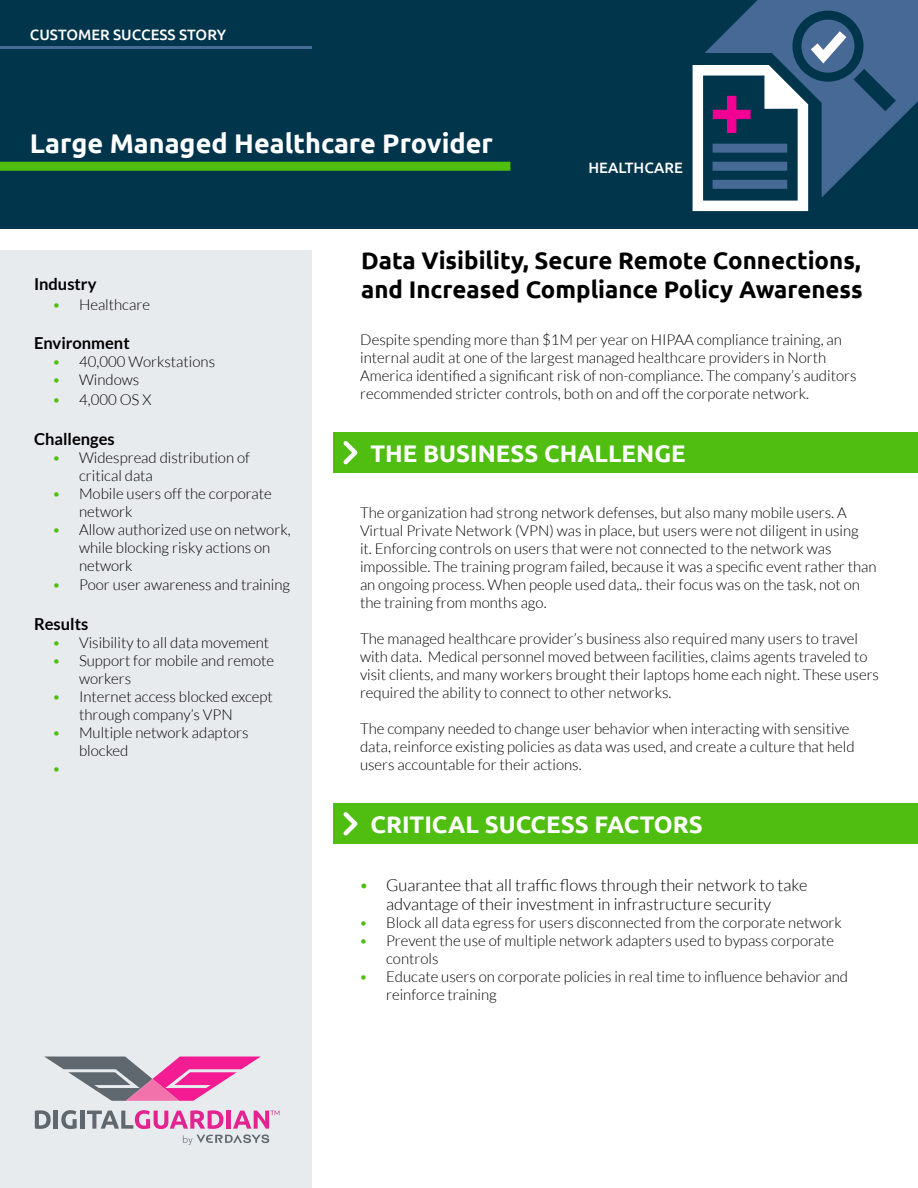
<style>
.page{position:relative;width:918px;height:1188px;background:#fff}
.page>*{position:absolute;margin:0;border:0;box-sizing:border-box;transform-origin:0 0}
.t1{font:700 27px "Ubuntu";color:#fff}
.t2{font:700 24px/29.4px "Ubuntu";color:#000}
.t3{font:700 24px "Ubuntu";color:#fff}
.t4{font:300 16.5px/19.8px "Lato";color:#000;text-align:center}
.t5{font:700 16.5px "Lato";color:#000}
.t6{font:300 15px/18px "Lato";color:#000}
.t7{font:500 15px "Ubuntu";color:#fff}
.t8{font:300 15px "Lato";color:#50be10}
.s1{color:#50be10}
</style>
<div class="page">
<div style="left:0;top:0;width:918px;height:229px;background:#00354b"></div>
<div style="left:333px;top:432px;width:585px;height:41px;background:#50be10"></div>
<div style="left:0;top:250px;width:311px;height:938px;background:#e8ebee"></div>
<svg style="left:343px;top:441px;width:15px;height:24px"></svg>
<hr style="left:0;top:46px;width:311px;height:3px;background:#466996">
<svg style="left:693px;top:0;width:225px;height:211px"></svg>
<div style="left:0;top:162px;width:510px;height:9px;background:#50be10"></div>
<svg style="left:35px;top:1110px;width:16px;height:19px"></svg>
<hr style="left:54px;top:1111px;width:4px;height:18px;background:#5f676f">
<svg style="left:61px;top:1110px;width:16px;height:19px"></svg>
<hr style="left:80px;top:1111px;width:4px;height:18px;background:#5f676f">
<svg style="left:87px;top:1110px;width:192px;height:35px"></svg>
<svg style="left:45px;top:1057px;width:215px;height:44px"></svg>
<div style="left:333px;top:804px;width:585px;height:40px;background:#50be10"></div>
<svg style="left:343px;top:812px;width:15px;height:24px"></svg>
<img style="left:713px;top:96px;width:38px;height:37px">
<p class="t7" style="left:30px;top:25px;width:198px">CUSTOMER SUCCESS STORY</p>
<h1 class="t1" style="left:30px;top:127px;width:465px">Large Managed Healthcare Provider</h1>
<p class="t7" style="left:588px;top:158px;width:96px">HEALTHCARE</p>
<p class="t5" style="left:34px;top:274px;width:64px">Industry</p>
<p class="t6" style="left:52px;top:295px;width:100px"><span class="s1">•</span> Healthcare</p>
<p class="t5" style="left:34px;top:334px;width:97px">Environment</p>
<p class="t6" style="left:52px;top:353px;width:165px"><span class="s1">•</span> 40,000 Workstations</p>
<p class="t6" style="left:52px;top:371px;width:89px"><span class="s1">•</span> Windows</p>
<p class="t6" style="left:52px;top:391px;width:101px"><span class="s1">•</span> 4,000 OS X</p>
<p class="t5" style="left:34px;top:429px;width:82px">Challenges</p>
<p class="t6" style="left:79px;top:448px;width:173px;text-indent:-27px"><span class="s1">•</span> Widespread distribution of critical data</p>
<p class="t6" style="left:79px;top:484px;width:194px;text-indent:-27px"><span class="s1">•</span> Mobile users off the corporate network</p>
<p class="t6" style="left:79px;top:520px;width:213px;text-indent:-27px"><span class="s1">•</span> Allow authorized use on network, while blocking risky actions on network</p>
<p class="t6" style="left:52px;top:576px;width:240px"><span class="s1">•</span> Poor user awareness and training</p>
<p class="t5" style="left:34px;top:614px;width:56px">Results</p>
<p class="t6" style="left:52px;top:634px;width:219px"><span class="s1">•</span> Visibility to all data movement</p>
<p class="t6" style="left:79px;top:652px;width:197px;text-indent:-27px"><span class="s1">•</span> Support for mobile and remote workers</p>
<p class="t6" style="left:79px;top:688px;width:195px;text-indent:-27px"><span class="s1">•</span> Internet access blocked except through company’s VPN</p>
<p class="t6" style="left:79px;top:724px;width:171px;text-indent:-27px"><span class="s1">•</span> Multiple network adaptors blocked</p>
<p class="t8" style="left:52px;top:760px;width:10px">•</p>
<h2 class="t2" style="left:361px;top:245px;width:503px">Data Visibility, Secure Remote Connections, and Increased Compliance Policy Awareness</h2>
<p class="t6" style="left:360px;top:331px;width:498px">Despite spending more than $1M per year on HIPAA compliance training, an internal audit at one of the largest managed healthcare providers in North America identified a significant risk of non-compliance. The company’s auditors recommended stricter controls, both on and off the corporate network.</p>
<h2 class="t3" style="left:370px;top:439px;width:317px">The Busi ness Challenge</h2>
<p class="t6" style="left:360px;top:504px;width:518px">The organization had strong network defenses, but also many mobile users. A Virtual Private Network (VPN) was in place, but users were not diligent in using<br>it. Enforcing controls on users that were not connected to the network was impossible. The training program failed, because it was a specific event rather than an ongoing process. When people used data,. their focus was on the task, not on the training from months ago.</p>
<p class="t6" style="left:360px;top:630px;width:521px">The managed healthcare provider’s business also required many users to travel with data. Medical personnel moved between facilities, claims agents traveled to visit clients, and many workers brought their laptops home each night. These users required the ability to connect to other networks.</p>
<p class="t6" style="left:360px;top:720px;width:496px">The company needed to change user behavior when interacting with sensitive data, reinforce existing policies as data was used, and create a culture that held users accountable for their actions.</p>
<h2 class="t3" style="left:370px;top:810px;width:334px">CRITICAL SUCCESS FACTORS</h2>
<p class="t4" style="left:359px;top:875px;width:450px"><span class="s1">•</span> Guarantee that all traffic flows through their network to take advantage of their investment in infrastructure security</p>
<p class="t6" style="left:359px;top:914px;width:484px"><span class="s1">•</span> Block all data egress for users disconnected from the corporate network</p>
<p class="t6" style="left:386px;top:932px;width:449px;text-indent:-27px"><span class="s1">•</span> Prevent the use of multiple network adapters used to bypass corporate controls</p>
<p class="t6" style="left:386px;top:968px;width:463px;text-indent:-27px"><span class="s1">•</span> Educate users on corporate policies in real time to influence behavior and reinforce training</p>
</div>
